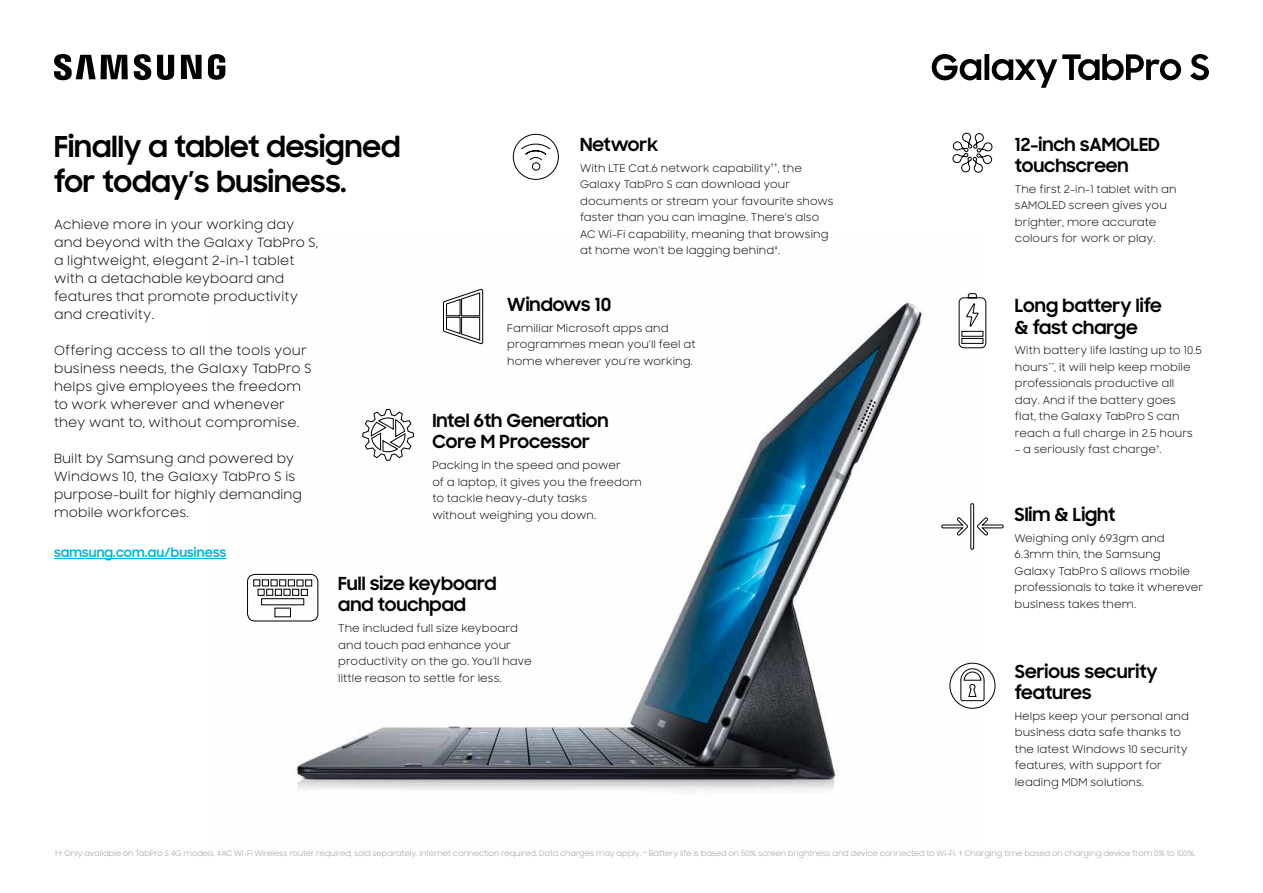
<style>
.page{position:relative;width:1263px;height:893px;background:#fff}
.page>*{position:absolute;margin:0;border:0;box-sizing:border-box;transform-origin:0 0}
.t1{font:700 28.8px/34.5px "Samsung Sharp Sans";color:#000}
.t2{font:700 18px/21.6px "Samsung Sharp Sans";color:#000}
.t3{font:12.75px/18px "Samsung Sharp Sans";letter-spacing:.01em;color:#000}
.t4{font:700 12.75px "Samsung Sharp Sans";letter-spacing:.01em;color:#00b5e6}
.t5{font:10.5px/16.5px "Samsung Sharp Sans";letter-spacing:.01em;color:#000}
.t6{font:7.5px "Samsung Sharp Sans";letter-spacing:-.01em;color:#939598}
</style>
<div class="page">
<svg style="left:54px;top:54px;width:171px;height:26px"></svg>
<svg style="left:1190px;top:54px;width:19px;height:26px"></svg>
<svg style="left:932px;top:54px;width:249px;height:34px"></svg>
<img style="left:226px;top:288px;width:697px;height:504px">
<hr style="left:54px;top:558px;width:172px;height:1px;background:#00b5e6">
<svg style="left:362px;top:409px;width:52px;height:52px"></svg>
<svg style="left:443px;top:289px;width:40px;height:56px"></svg>
<svg style="left:952px;top:132px;width:41px;height:41px"></svg>
<svg style="left:941px;top:503px;width:63px;height:47px"></svg>
<svg style="left:958px;top:293px;width:29px;height:56px"></svg>
<div style="left:513px;top:134px;width:46px;height:46px;border:1px solid #000;border-radius:50%"></div>
<div style="left:532px;top:162px;width:8px;height:9px;border:1px solid #000;border-radius:50%"></div>
<svg style="left:521px;top:143px;width:30px;height:18px"></svg>
<svg style="left:949px;top:662px;width:47px;height:47px"></svg>
<div style="left:247px;top:574px;width:71px;height:47px;border:1px solid #000;border-radius:7px"></div>
<div style="left:301px;top:589px;width:7px;height:7px;border:1px solid #000"></div>
<div style="left:292px;top:589px;width:7px;height:7px;border:1px solid #000"></div>
<div style="left:283px;top:589px;width:8px;height:7px;border:1px solid #000"></div>
<div style="left:275px;top:589px;width:7px;height:7px;border:1px solid #000"></div>
<div style="left:266px;top:589px;width:7px;height:7px;border:1px solid #000"></div>
<div style="left:258px;top:589px;width:7px;height:7px;border:1px solid #000"></div>
<div style="left:261px;top:598px;width:43px;height:7px;border:1px solid #000"></div>
<div style="left:305px;top:579px;width:7px;height:7px;border:1px solid #000"></div>
<div style="left:288px;top:579px;width:7px;height:7px;border:1px solid #000"></div>
<div style="left:279px;top:579px;width:7px;height:7px;border:1px solid #000"></div>
<div style="left:262px;top:579px;width:7px;height:7px;border:1px solid #000"></div>
<div style="left:253px;top:579px;width:7px;height:7px;border:1px solid #000"></div>
<h1 class="t1" style="left:54px;top:128px;width:348px">Finally a tablet designed for today’s business.</h1>
<p class="t3" style="left:54px;top:215px;width:266px">Achieve more in your working day and beyond with the Galaxy TabPro S, a lightweight, elegant 2-in-1 tablet with a detachable keyboard and features that promote productivity and creativity.</p>
<p class="t3" style="left:54px;top:341px;width:259px">Offering access to all the tools your business needs, the Galaxy TabPro S helps give employees the freedom to work wherever and whenever they want to, without compromise.</p>
<p class="t3" style="left:54px;top:449px;width:249px">Built by Samsung and powered by<br>Windows 10, the Galaxy TabPro S is purpose-built for highly demanding mobile workforces.</p>
<p class="t4" style="left:54px;top:543px;width:174px">samsung.com.au/business</p>
<h2 class="t2" style="left:580px;top:133px;width:80px">Network</h2>
<p class="t5" style="left:580px;top:159px;width:255px">With LTE Cat.6 network capability<sup>††</sup>, the Galaxy TabPro S can download your documents or stream your favourite shows faster than you can imagine. There’s also AC Wi-Fi capability, meaning that browsing at home won’t be lagging behind<sup>‡</sup>.</p>
<h2 class="t2" style="left:507px;top:293px;width:106px">Windows 10</h2>
<p class="t5" style="left:507px;top:319px;width:190px">Familiar Microsoft apps and programmes mean you’ll feel at home wherever you’re working.</p>
<h2 class="t2" style="left:432px;top:409px;width:178px">Intel 6th Generation<br>Core M Processor</h2>
<p class="t5" style="left:432px;top:457px;width:211px">Packing in the speed and power<br>of a laptop, it gives you the freedom to tackle heavy-duty tasks<br>without weighing you down.</p>
<h2 class="t2" style="left:338px;top:571px;width:160px">Full size keyboard and touchpad</h2>
<p class="t5" style="left:338px;top:620px;width:195px">The included full size keyboard and touch pad enhance your productivity on the go. You’ll have little reason to settle for less.</p>
<h2 class="t2" style="left:1015px;top:132px;width:146px">12-inch sAMOLED touchscreen</h2>
<p class="t5" style="left:1015px;top:180px;width:163px">The first 2-in-1 tablet with an sAMOLED screen gives you brighter, more accurate colours for work or play.</p>
<h2 class="t2" style="left:1015px;top:294px;width:148px">Long battery life &amp; fast charge</h2>
<p class="t5" style="left:1015px;top:342px;width:189px">With battery life lasting up to 10.5 hours<sup>++</sup>, it will help keep mobile professionals productive all<br>day. And if the battery goes<br>flat, the Galaxy TabPro S can reach a full charge in 2.5 hours</p>
<p class="t5" style="left:1015px;top:441px;width:148px">– a seriously fast charge<sup>†</sup>.</p>
<h2 class="t2" style="left:1014px;top:503px;width:102px">Slim &amp; Light</h2>
<p class="t5" style="left:1014px;top:529px;width:190px">Weighing only 693gm and<br>6.3mm thin, the Samsung<br>Galaxy TabPro S allows mobile professionals to take it wherever business takes them.</p>
<h2 class="t2" style="left:1015px;top:659px;width:144px">Serious security features</h2>
<p class="t5" style="left:1015px;top:707px;width:176px">Helps keep your personal and business data safe thanks to the latest Windows 10 security features, with support for leading MDM solutions.</p>
<p class="t6" style="left:54px;top:847px;width:1143px">†† Only available on TabPro S 4G models. ‡AC Wi-Fi Wireless router required, sold separately. Internet connection required. Data charges may apply. ⁺⁺ Battery life is based on 50% screen brightness and device connected to Wi-Fi. † Charging time based on charging device from 0% to 100%.</p>
</div>
